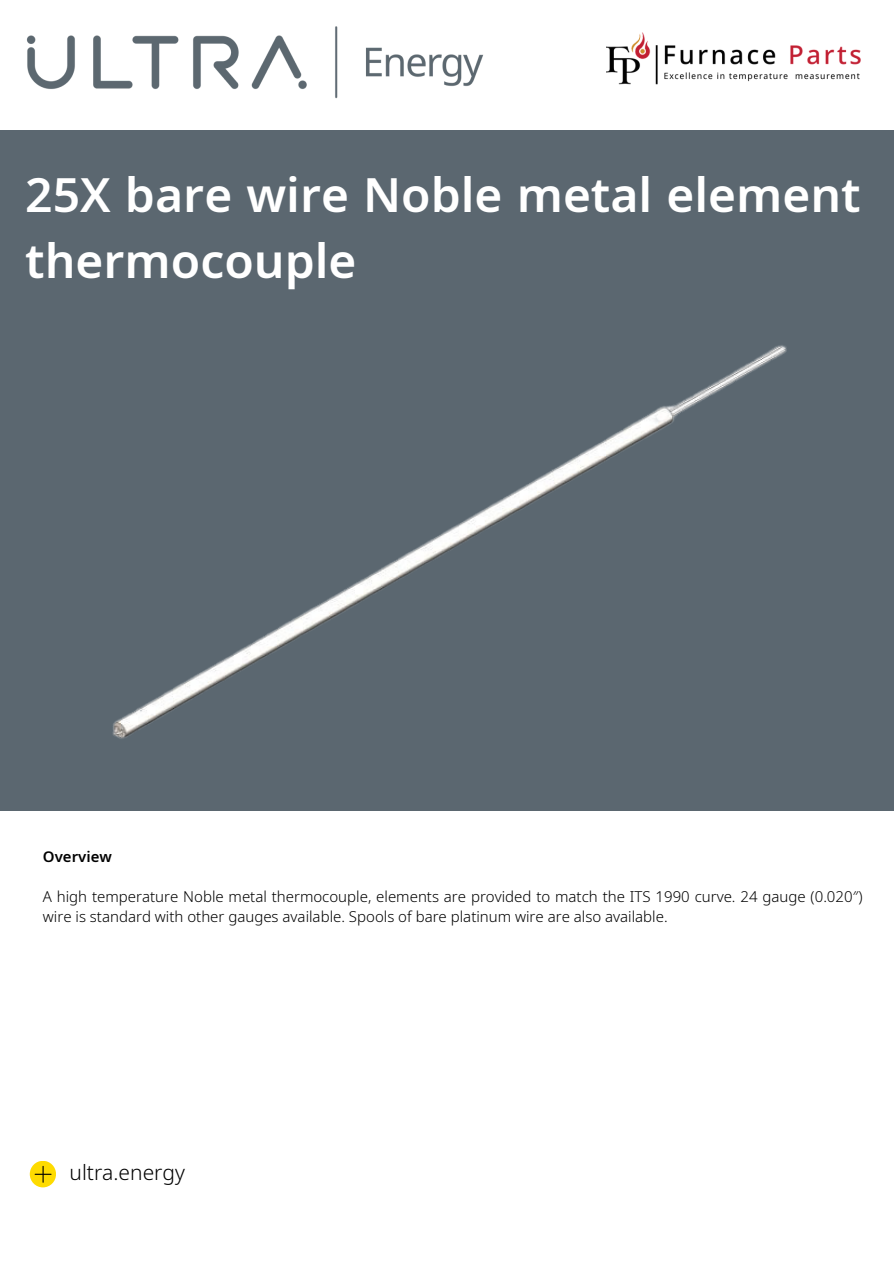
<style>
.page{position:relative;width:894px;height:1264px;background:#fff}
.page>*{position:absolute;margin:0;border:0;box-sizing:border-box;transform-origin:0 0}
.t1{font:600 48px/66.3px "Noto Sans";color:#fff}
.t2{font:300 21px "Noto Sans";color:#000}
.t3{font:300 15px/20.2px "Noto Sans";color:#000}
.t4{font:600 15px "Noto Sans";color:#000}
</style>
<div class="page">
<svg style="left:30px;top:1160px;width:26px;height:27px"></svg>
<svg style="left:35px;top:1165px;width:17px;height:17px"></svg>
<div style="left:0;top:130px;width:893px;height:681px;background:#5b6770"></div>
<img style="left:27px;top:26px;width:456px;height:73px">
<img style="left:606px;top:32px;width:255px;height:53px">
<img style="left:112px;top:345px;width:675px;height:394px">
<p class="t1" style="left:25px;top:160px;width:836px">25X bare wire Noble metal element thermocouple</p>
<h3 class="t4" style="left:43px;top:845px;width:70px">Overview</h3>
<p class="t3" style="left:43px;top:886px;width:820px">A high temperature Noble metal thermocouple, elements are provided to match the ITS 1990 curve. 24 gauge (0.020″) wire is standard with other gauges available. Spools of bare platinum wire are also available.</p>
<p class="t2" style="left:69px;top:1157px;width:117px">ultra.energy</p>
</div>
